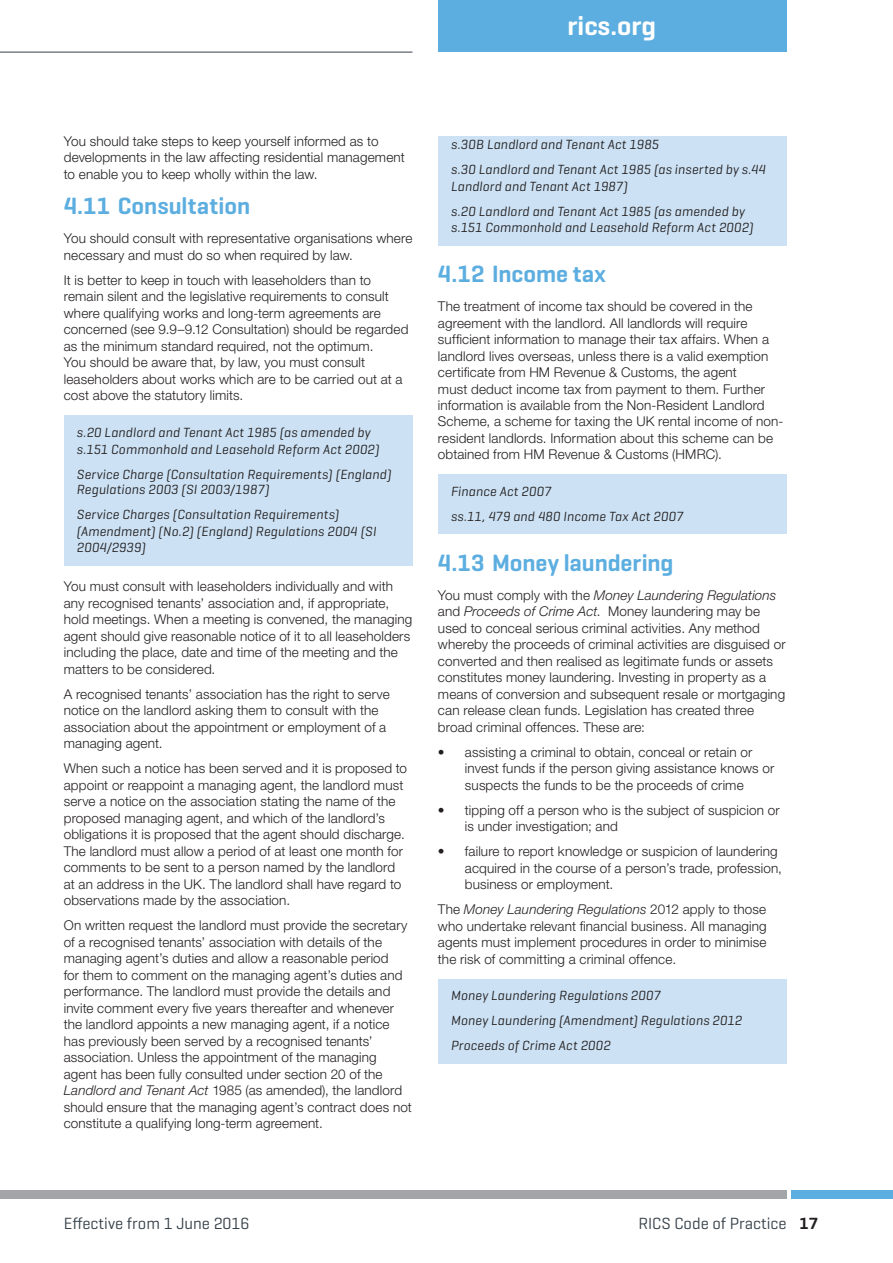
<style>
.page{position:relative;width:893px;height:1263px;background:#fff}
.page>*{position:absolute;margin:0;border:0;box-sizing:border-box;transform-origin:0 0}
.t1{font:600 27px "Geogrotesque";color:#fff}
.t2{font:600 24px "Geogrotesque";color:#5daee0}
.t3{font:16.5px "Geogrotesque";color:#36414a}
.t4{font:300 13.5px/16.5px "Helvetica Neue LT Std";letter-spacing:.01em;color:#231f20}
.t5{font:italic 13.5px/25px "Geogrotesque";letter-spacing:.015em;color:#231f20}
.s1{font-style:italic}
.s2{font-weight:600;color:#231f20}
</style>
<div class="page">
<div style="left:438px;top:0;width:349px;height:52px;background:#5daee0"></div>
<hr style="left:0;top:52px;width:412px;height:1px;background:#36414a">
<div style="left:791px;top:1191px;width:102px;height:8px;background:#5daee0"></div>
<div style="left:0;top:1191px;width:787px;height:8px;background:#a4a5a9"></div>
<div style="left:64px;top:415px;width:348px;height:52px;background:#cce2f4"></div>
<div style="left:64px;top:457px;width:348px;height:108px;background:#cce2f4"></div>
<div style="left:438px;top:136px;width:349px;height:26px;background:#cce2f4"></div>
<div style="left:438px;top:153px;width:349px;height:51px;background:#cce2f4"></div>
<div style="left:438px;top:194px;width:349px;height:51px;background:#cce2f4"></div>
<div style="left:438px;top:474px;width:349px;height:35px;background:#cce2f4"></div>
<div style="left:438px;top:499px;width:349px;height:35px;background:#cce2f4"></div>
<div style="left:438px;top:979px;width:349px;height:34px;background:#cce2f4"></div>
<div style="left:438px;top:1004px;width:349px;height:34px;background:#cce2f4"></div>
<div style="left:438px;top:1029px;width:349px;height:34px;background:#cce2f4"></div>
<h1 class="t1" style="left:568px;top:9px;width:90px">rics.org</h1>
<p class="t4" style="left:64px;top:132px;width:343px">You should take steps to keep yourself informed as to developments in the law affecting residential management to enable you to keep wholly within the law.</p>
<h2 class="t2" style="left:64px;top:191px;width:188px">4.11 Consultation</h2>
<p class="t4" style="left:64px;top:230px;width:350px">You should consult with representative organisations where necessary and must do so when required by law.</p>
<p class="t4" style="left:64px;top:272px;width:346px">It is better to keep in touch with leaseholders than to remain silent and the legislative requirements to consult where qualifying works and long-term agreements are concerned (see 9.9–9.12 Consultation) should be regarded as the minimum standard required, not the optimum.<br>You should be aware that, by law, you must consult leaseholders about works which are to be carried out at a cost above the statutory limits.</p>
<p class="t5" style="left:77px;top:424px;width:304px;line-height:16.5px">s.20 Landlord and Tenant Act 1985 (as amended by s.151 Commonhold and Leasehold Reform Act 2002)</p>
<p class="t5" style="left:77px;top:466px;width:316px;line-height:15px">Service Charge (Consultation Requirements) (England)<br>Regulations 2003 (SI 2003/1987)</p>
<p class="t5" style="left:77px;top:506px;width:301px;line-height:16.5px">Service Charges (Consultation Requirements) (Amendment) (No.2) (England) Regulations 2004 (SI<br>2004/2939)</p>
<p class="t4" style="left:64px;top:578px;width:350px">You must consult with leaseholders individually and with any recognised tenants’ association and, if appropriate, hold meetings. When a meeting is convened, the managing agent should give reasonable notice of it to all leaseholders including the place, date and time of the meeting and the matters to be considered.</p>
<p class="t4" style="left:64px;top:685px;width:328px">A recognised tenants’ association has the right to serve notice on the landlord asking them to consult with the association about the appointment or employment of a managing agent.</p>
<p class="t4" style="left:64px;top:760px;width:345px">When such a notice has been served and it is proposed to appoint or reappoint a managing agent, the landlord must serve a notice on the association stating the name of the proposed managing agent, and which of the landlord’s obligations it is proposed that the agent should discharge.<br>The landlord must allow a period of at least one month for comments to be sent to a person named by the landlord at an address in the UK. The landlord shall have regard to observations made by the association.</p>
<p class="t4" style="left:64px;top:917px;width:350px">On written request the landlord must provide the secretary of a recognised tenants’ association with details of the managing agent’s duties and allow a reasonable period<br>for them to comment on the managing agent’s duties and performance. The landlord must provide the details and invite comment every five years thereafter and whenever the landlord appoints a new managing agent, if a notice has previously been served by a recognised tenants’ association. Unless the appointment of the managing agent has been fully consulted under section 20 of the <span class="s1">Landlord and Tenant Act</span> 1985 (as amended), the landlord should ensure that the managing agent’s contract does not constitute a qualifying long-term agreement.</p>
<p class="t5" style="left:451px;top:132px;width:316px">s.30B Landlord and Tenant Act 1985<br>s.30 Landlord and Tenant Act 1985 (as inserted by s.44</p>
<p class="t5" style="left:451px;top:173px;width:295px">Landlord and Tenant Act 1987)<br>s.20 Landlord and Tenant Act 1985 (as amended by</p>
<p class="t5" style="left:451px;top:215px;width:304px">s.151 Commonhold and Leasehold Reform Act 2002)</p>
<h2 class="t2" style="left:438px;top:259px;width:170px">4.12 Income tax</h2>
<p class="t4" style="left:438px;top:298px;width:347px">The treatment of income tax should be covered in the agreement with the landlord. All landlords will require sufficient information to manage their tax affairs. When a landlord lives overseas, unless there is a valid exemption certificate from HM Revenue &amp; Customs, the agent<br>must deduct income tax from payment to them. Further information is available from the Non-Resident Landlord Scheme, a scheme for taxing the UK rental income of non&shy;resident landlords. Information about this scheme can be obtained from HM Revenue &amp; Customs (HMRC).</p>
<p class="t5" style="left:451px;top:478px;width:234px">Finance Act 2007<br>ss.11, 479 and 480 Income Tax Act 2007</p>
<h2 class="t2" style="left:438px;top:547px;width:237px">4.13 Money laundering</h2>
<p class="t4" style="left:438px;top:586px;width:349px">You must comply with the <span class="s1">Money Laundering Regulations </span>and <span class="s1">Proceeds of Crime Act</span>. Money laundering may be used to conceal serious criminal activities. Any method whereby the proceeds of criminal activities are disguised or converted and then realised as legitimate funds or assets constitutes money laundering. Investing in property as a means of conversion and subsequent resale or mortgaging can release clean funds. Legislation has created three broad criminal offences. These are:</p>
<p class="t4" style="left:465px;top:743px;width:311px;text-indent:-27px">• assisting a criminal to obtain, conceal or retain or invest funds if the person giving assistance knows or suspects the funds to be the proceeds of crime</p>
<p class="t4" style="left:465px;top:801px;width:316px;text-indent:-27px">• tipping off a person who is the subject of suspicion or is under investigation; and</p>
<p class="t4" style="left:465px;top:843px;width:318px;text-indent:-27px">• failure to report knowledge or suspicion of laundering acquired in the course of a person’s trade, profession, business or employment.</p>
<p class="t4" style="left:438px;top:901px;width:330px;text-align:justify">The <span class="s1">Money Laundering Regulations</span> 2012 apply to those who undertake relevant financial business. All managing agents must implement procedures in order to minimise the risk of committing a criminal offence.</p>
<p class="t5" style="left:451px;top:983px;width:292px">Money Laundering Regulations 2007<br>Money Laundering (Amendment) Regulations 2012<br>Proceeds of Crime Act 2002</p>
<p class="t3" style="left:64px;top:1213px;width:187px">Effective from 1 June 2016</p>
<p class="t3" style="left:638px;top:1213px;width:181px">RICS Code of Practice <span class="s2">17</span></p>
</div>
